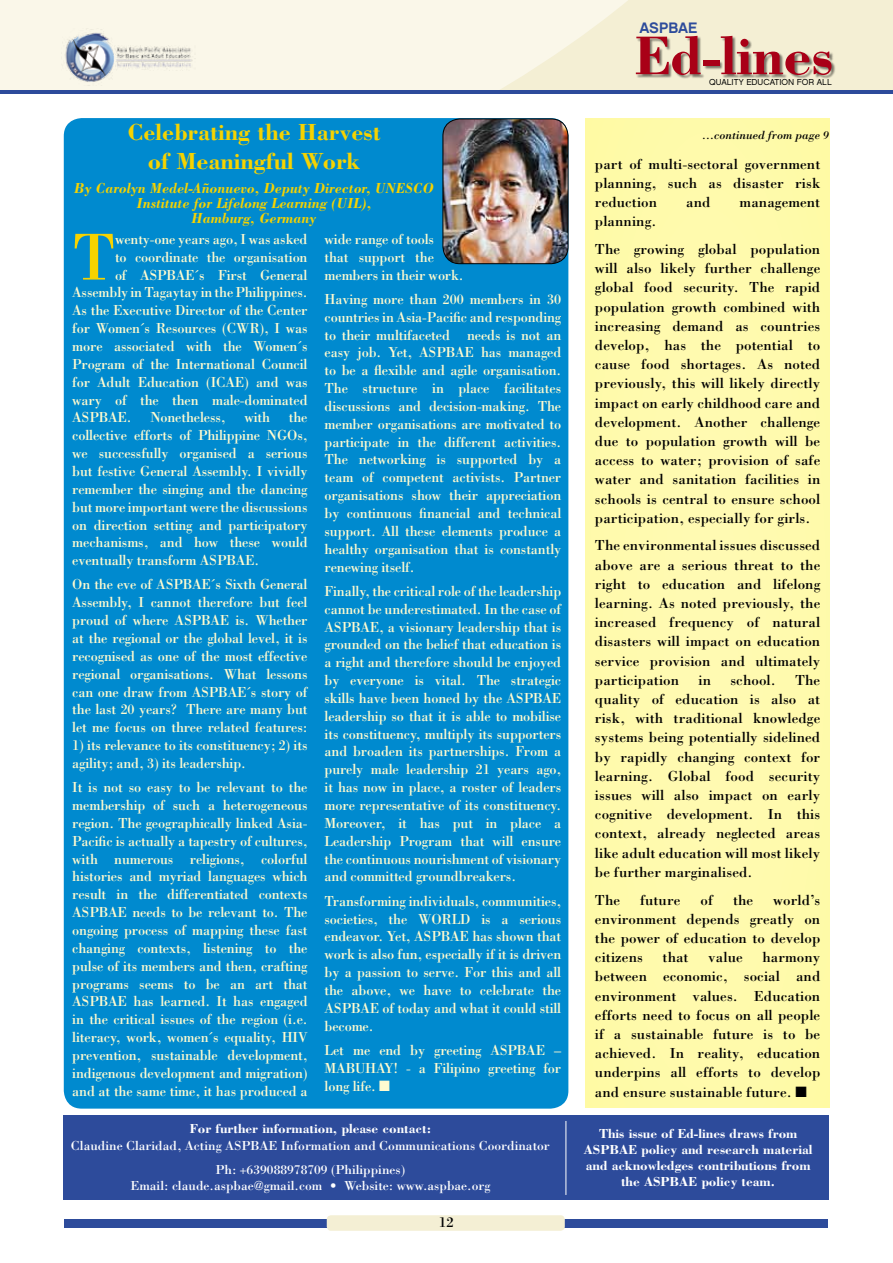
<style>
.page{position:relative;width:893px;height:1263px;background:#fff}
.page>*{position:absolute;margin:0;border:0;box-sizing:border-box;transform-origin:0 0}
.t1{font:68.4px "Bodoni";color:#f6d300;scale:.95 1}
.t2{font:700 56.1px "Bodoni";color:#a90017}
.t3{font:700 24px/28.8px "Bodoni";color:#f6d300;text-align:center}
.t4{font:15.15px "Chalet New York Nineteen Sixty";color:#2d4b9b}
.t5{font:15px/17.9px "Bodoni";letter-spacing:-.01em;color:#fffbd0;text-align:justify;scale:.95 1}
.t6{font:15px/19.2px "Bodoni";letter-spacing:.005em;color:#000;text-align:justify}
.t7{font:italic 700 15px/15px "Bodoni";color:#f6d300;text-align:center;scale:.95 1}
.t8{font:13.5px/24.8px "Bodoni";color:#fff;text-align:center}
.t9{font:700 13.5px/16.2px "Bodoni";color:#fff;text-align:center}
.t10{font:italic 12px "Bodoni";color:#000}
.t11{font:8.7px "Chalet London Nineteen Sixty";color:#000}
</style>
<div class="page">
<div style="left:64px;top:118px;width:504px;height:990px;background:#008acf;border-radius:18px"></div>
<svg style="left:0;top:89px;width:893px;height:5px;background:#556ca8"></svg>
<svg style="left:0;top:0;width:893px;height:89px;background:#f8f4e2"></svg>
<img style="left:61px;top:28px;width:134px;height:58px">
<div style="left:636px;top:36px;width:199px;height:42px;background:#000;opacity:.5"></div>
<div style="left:64px;top:1219px;width:764px;height:8px;background:#2d4b9b"></div>
<div style="left:327px;top:1215px;width:238px;height:16px;background:#f4efd4;border-radius:4px"></div>
<div style="left:64px;top:1115px;width:765px;height:84px;background:#2d4b9b"></div>
<hr style="left:566px;top:1121px;width:1px;height:74px;background:#fff">
<img style="left:443px;top:119px;width:125px;height:145px">
<div style="left:443px;top:119px;width:125px;height:145px;border:1px solid #000;border-radius:17px"></div>
<div style="left:585px;top:118px;width:244px;height:990px;background:#fffaad"></div>
<h3 class="t3" style="left:127px;top:117px;width:255px">Celebrating the Harvest of Meaningful Work</h3>
<p class="t7" style="left:74px;top:180px;width:380px">By Carolyn Medel-Añonuevo, Deputy Director, UNESCO<br>Institute for Lifelong Learning (UIL),<br>Hamburg, Germany</p>
<p class="t5" style="left:325px;top:230px;width:148px;text-align:left">wide range of tools<br>that support the members in their work.</p>
<p class="t5" style="left:325px;top:290px;width:251px">Having more than 200 members in 30 countries in Asia-Pacific and responding to their multifaceted needs is not an easy job. Yet, ASPBAE has managed to be a flexible and agile organisation.<br>The structure in place facilitates discussions and decision-making. The member organisations are motivated to participate in the different activities.<br>The networking is supported by a team of competent activists. Partner organisations show their appreciation by continuous financial and technical support. All these elements produce a healthy organisation that is constantly renewing itself.</p>
<p class="t5" style="left:325px;top:582px;width:251px">Finally, the critical role of the leadership cannot be underestimated. In the case of ASPBAE, a visionary leadership that is grounded on the belief that education is a right and therefore should be enjoyed by everyone is vital. The strategic skills have been honed by the ASPBAE leadership so that it is able to mobilise its constituency, multiply its supporters and broaden its partnerships. From a purely male leadership 21 years ago, it has now in place, a roster of leaders more representative of its constituency.<br>Moreover, it has put in place a Leadership Program that will ensure the continuous nourishment of visionary and committed groundbreakers.</p>
<p class="t5" style="left:325px;top:891px;width:251px">Transforming individuals, communities, societies, the WORLD is a serious endeavor. Yet, ASPBAE has shown that work is also fun, especially if it is driven by a passion to serve. For this and all the above, we have to celebrate the ASPBAE of today and what it could still become.</p>
<p class="t5" style="left:325px;top:1041px;width:251px">Let me end by greeting ASPBAE – MABUHAY! - a Filipino greeting for long life. ■</p>
<h1 class="t1" style="left:72px;top:215px;width:47px">T</h1>
<p class="t5" style="left:115px;top:230px;width:204px">wenty-one years ago, I was asked</p>
<p class="t5" style="left:115px;top:248px;width:204px">to coordinate the organisation</p>
<p class="t5" style="left:115px;top:265px;width:204px">of ASPBAE´s First General</p>
<p class="t5" style="left:72px;top:283px;width:249px">Assembly in Tagaytay in the Philippines.</p>
<p class="t5" style="left:72px;top:301px;width:249px">As the Executive Director of the Center</p>
<p class="t5" style="left:72px;top:319px;width:249px">for Women´s Resources (CWR), I was</p>
<p class="t5" style="left:72px;top:337px;width:249px">more associated with the Women´s</p>
<p class="t5" style="left:72px;top:355px;width:249px">Program of the International Council</p>
<p class="t5" style="left:72px;top:373px;width:249px">for Adult Education (ICAE) and was</p>
<p class="t5" style="left:72px;top:390px;width:249px">wary of the then male-dominated</p>
<p class="t5" style="left:72px;top:408px;width:64px">ASPBAE.</p>
<p class="t5" style="left:150px;top:408px;width:81px">Nonetheless,</p>
<p class="t5" style="left:244px;top:408px;width:29px">with</p>
<p class="t5" style="left:72px;top:408px;width:249px;text-indent:217px">the collective efforts of Philippine NGOs, we successfully organised a serious but festive General Assembly. I vividly remember the singing and the dancing but more important were the discussions on direction setting and participatory mechanisms, and how these would eventually transform ASPBAE.</p>
<p class="t5" style="left:72px;top:575px;width:249px">On the eve of ASPBAE´s Sixth General Assembly, I cannot therefore but feel proud of where ASPBAE is. Whether at the regional or the global level, it is recognised as one of the most effective regional organisations. What lessons can one draw from ASPBAE´s story of the last 20 years? There are many but let me focus on three related features:</p>
<p class="t5" style="left:72px;top:736px;width:249px">1) its relevance to its constituency; 2) its agility; and, 3) its leadership.</p>
<p class="t5" style="left:72px;top:778px;width:249px">It is not so easy to be relevant to the membership of such a heterogeneous region. The geographically linked Asia-Pacific is actually a tapestry of cultures, with numerous religions, colorful histories and myriad languages which result in the differentiated contexts ASPBAE needs to be relevant to. The ongoing process of mapping these fast changing contexts, listening to the pulse of its members and then, crafting programs seems to be an art that ASPBAE has learned. It has engaged in the critical issues of the region (i.e. literacy, work, women´s equality, HIV prevention, sustainable development, indigenous development and migration) and at the same time, it has produced a</p>
<p class="t9" style="left:190px;top:1120px;width:243px">For further information, please contact:</p>
<p class="t8" style="left:71px;top:1132px;width:480px">Claudine Claridad, Acting ASPBAE Information and Communications Coordinator<br>Ph: +639088978709 (Philippines)</p>
<p class="t8" style="left:130px;top:1173px;width:362px">Email: claude.aspbae@gmail.com • Website: www.aspbae.org</p>
<p class="t6" style="left:439px;top:1213px;width:16px">12</p>
<p class="t4" style="left:639px;top:18px;width:50px">ASPBAE</p>
<h2 class="t2" style="left:634px;top:21px;width:201px">Ed-lines</h2>
<p class="t11" style="left:709px;top:77px;width:76px">QUALITY EDUCATION</p>
<p class="t11" style="left:797px;top:77px;width:36px">FOR ALL</p>
<p class="t10" style="left:702px;top:127px;width:128px">...continued from page 9</p>
<p class="t6" style="left:595px;top:154px;width:227px">part of multi-sectoral government planning, such as disaster risk reduction</p>
<p class="t6" style="left:686px;top:192px;width:26px">and</p>
<p class="t6" style="left:740px;top:192px;width:82px">management</p>
<p class="t6" style="left:595px;top:207px;width:227px;line-height:27.8px">planning.<br>The growing global population</p>
<p class="t6" style="left:595px;top:258px;width:227px">will also likely further challenge global food security. The rapid population growth combined with increasing demand as countries develop, has the potential to cause food shortages. As noted previously, this will likely directly impact on early childhood care and development. Another challenge due to population growth will be access to water; provision of safe water and sanitation facilities in schools is central to ensure school participation, especially for girls.</p>
<p class="t6" style="left:595px;top:536px;width:227px">The environmental issues discussed above are a serious threat to the right to education and lifelong learning. As noted previously, the increased frequency of natural disasters will impact on education service provision and ultimately participation</p>
<p class="t6" style="left:595px;top:670px;width:227px;text-indent:200px">The quality of education is also at risk, with traditional knowledge systems being potentially sidelined by rapidly changing context for learning. Global food security issues will also impact on early cognitive development. In this context, already neglected areas like adult education will most likely be further marginalised.</p>
<p class="t6" style="left:595px;top:890px;width:27px">The</p>
<p class="t6" style="left:640px;top:890px;width:42px">future</p>
<p class="t6" style="left:700px;top:890px;width:14px">of</p>
<p class="t6" style="left:733px;top:890px;width:22px">the</p>
<p class="t6" style="left:698px;top:670px;width:14px">in</p>
<p class="t6" style="left:730px;top:670px;width:47px">school.</p>
<p class="t6" style="left:595px;top:890px;width:227px;text-indent:178px">world’s environment depends greatly on the power of education to develop citizens</p>
<p class="t6" style="left:595px;top:947px;width:227px;text-indent:167px">harmony between economic, social and environment values. Education efforts need to focus on all people if a sustainable future is to be achieved. In reality, education underpins all efforts to develop and ensure sustainable future. ■</p>
<p class="t6" style="left:663px;top:947px;width:28px">that</p>
<p class="t6" style="left:708px;top:947px;width:36px">value</p>
<p class="t9" style="left:584px;top:1125px;width:230px">This issue of Ed-lines draws from<br>ASPBAE policy and research material and acknowledges contributions from the ASPBAE policy team.</p>
</div>
